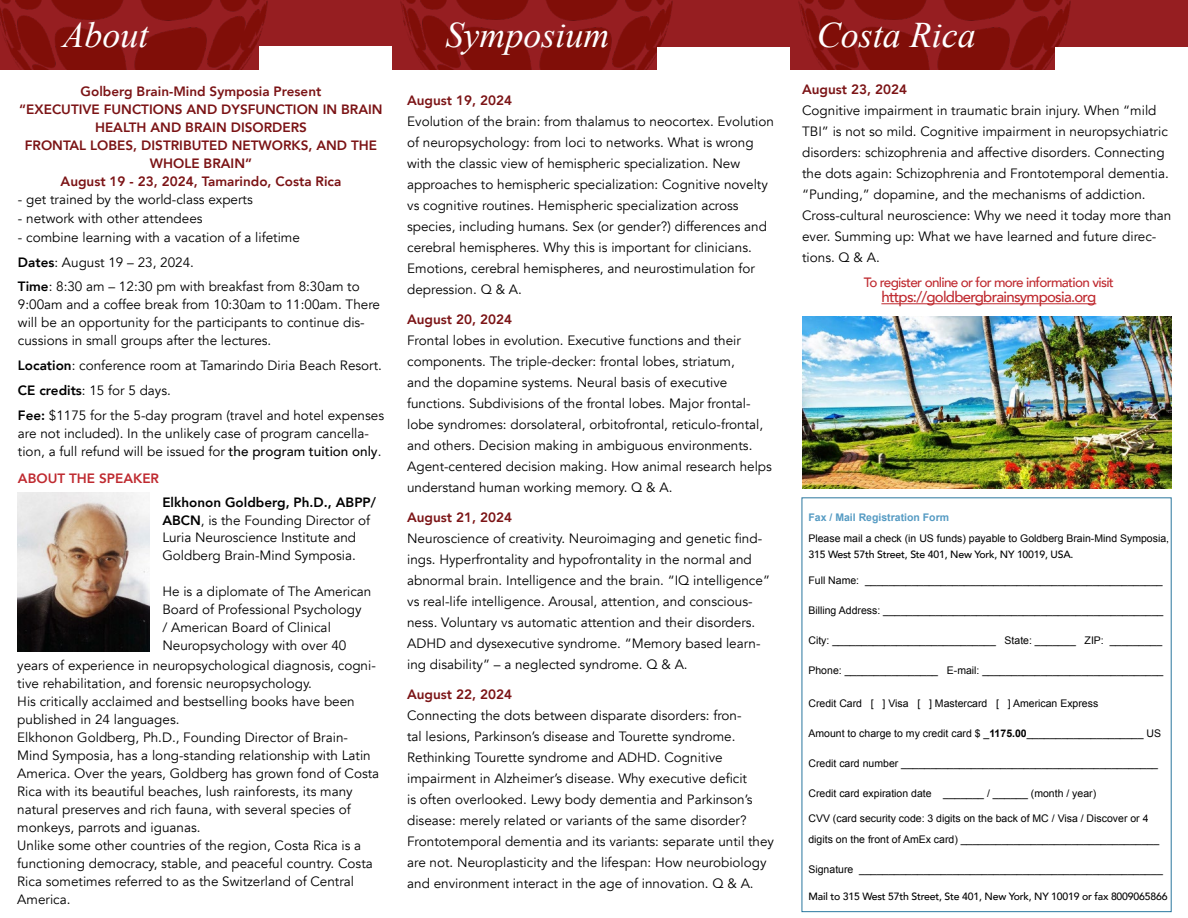
<style>
.page{position:relative;width:1188px;height:918px;background:#fff}
.page>*{position:absolute;margin:0;border:0;box-sizing:border-box;transform-origin:0 0}
.t1{font:italic 36px "Times New Roman";color:#fff}
.t2{font:500 15px "Avenir";letter-spacing:-.05em;color:#bf2a30}
.t3{font:13.5px/21px "Avenir";color:#000}
.t4{font:800 13.5px/18px "Avenir";color:#7b1315;text-align:center}
.t5{font:500 13.5px "Avenir";letter-spacing:-.05em;color:#bf2a30}
.t6{font:800 13.5px "Avenir";color:#bf2a30}
.t7{font:10.5px/21px "Arial";color:#000}
.t8{font:500 10.5px "Avenir";letter-spacing:-.02em;color:#000}
.t9{font:700 10.5px "Arial";color:#559bc3}
.s1{font-weight:800}
.s2{font-weight:500}
.s3{font-weight:700}
</style>
<div class="page">
<img style="left:18px;top:492px;width:132px;height:160px">
<div style="left:0;top:0;width:398px;height:69px;background:#961e21"></div>
<div style="left:388px;top:0;width:412px;height:69px;background:#961e21"></div>
<div style="left:790px;top:0;width:398px;height:69px;background:#961e21"></div>
<img style="left:0;top:0;width:276px;height:69px">
<img style="left:400px;top:0;width:273px;height:69px">
<img style="left:798px;top:0;width:273px;height:69px">
<div style="left:259px;top:47px;width:133px;height:23px;background:#fff"></div>
<div style="left:1056px;top:47px;width:132px;height:24px;background:#fff"></div>
<div style="left:658px;top:47px;width:132px;height:24px;background:#fff"></div>
<hr style="left:881px;top:303px;width:215px;height:1px;background:#bf2a30">
<img style="left:803px;top:317px;width:368px;height:172px">
<h1 class="t1" style="left:62px;top:10px;width:88px">About</h1>
<h1 class="t1" style="left:446px;top:10px;width:165px">Symposium</h1>
<h1 class="t1" style="left:817px;top:10px;width:161px">Costa Rica</h1>
<p class="t4" style="left:19px;top:82px;width:365px">Golberg Brain-Mind Symposia Present<br>“EXECUTIVE FUNCTIONS AND DYSFUNCTION IN BRAIN HEALTH AND BRAIN DISORDERS<br>FRONTAL LOBES, DISTRIBUTED NETWORKS, AND THE WHOLE BRAIN”<br>August 19 - 23, 2024, Tamarindo, Costa Rica</p>
<p class="t3" style="left:18px;top:189px;width:236px">- get trained by the world-class experts</p>
<p class="t3" style="left:18px;top:208px;width:186px">- network with other attendees</p>
<p class="t3" style="left:18px;top:225px;width:343px;line-height:24.8px">- combine learning with a vacation of a lifetime<br><span class="s1">Dates</span>: August 19 – 23, 2024.<br><span class="s1">Time</span>: 8:30 am – 12:30 pm with breakfast from 8:30am to</p>
<p class="t3" style="left:18px;top:296px;width:364px;line-height:18px">9:00am and a coffee break from 10:30am to 11:00am. There will be an opportunity for the participants to continue dis&shy;cussions in small groups after the lectures.</p>
<p class="t3" style="left:18px;top:353px;width:368px;line-height:24.8px"><span class="s1">Location</span>: conference room at Tamarindo Diria Beach Resort.<br><span class="s1">CE credits</span>: 15 for 5 days.<br><span class="s1">Fee:</span> $1175 for the 5-day program (travel and hotel expenses</p>
<p class="t3" style="left:18px;top:424px;width:365px;line-height:18px">are not included). In the unlikely case of program cancella&shy;tion, a full refund will be issued for <span class="s2">the program tuition only</span>.</p>
<p class="t3" style="left:162px;top:493px;width:215px;line-height:18px"><span class="s1">Elkhonon Goldberg, Ph.D., ABPP/ ABCN</span>, is the Founding Director of Luria Neuroscience Institute and Goldberg Brain-Mind Symposia.</p>
<p class="t3" style="left:162px;top:583px;width:211px;line-height:18px">He is a diplomate of The American<br>Board of Professional Psychology<br>/ American Board of Clinical<br>Neuropsychology with over 40</p>
<p class="t6" style="left:18px;top:467px;width:143px">ABOUT THE SPEAKER</p>
<p class="t3" style="left:17px;top:657px;width:364px;line-height:18px">years of experience in neuropsychological diagnosis, cogni&shy;tive rehabilitation, and forensic neuropsychology.<br>His critically acclaimed and bestselling books have been published in 24 languages.<br>Elkhonon Goldberg, Ph.D., Founding Director of Brain-Mind Symposia, has a long-standing relationship with Latin America. Over the years, Goldberg has grown fond of Costa Rica with its beautiful beaches, lush rainforests, its many natural preserves and rich fauna, with several species of monkeys, parrots and iguanas.<br>Unlike some other countries of the region, Costa Rica is a functioning democracy, stable, and peaceful country. Costa Rica sometimes referred to as the Switzerland of Central America.</p>
<p class="t4" style="left:407px;top:91px;width:106px">August 19, 2024</p>
<p class="t3" style="left:407px;top:111px;width:368px">Evolution of the brain: from thalamus to neocortex. Evolution of neuropsychology: from loci to networks. What is wrong with the classic view of hemispheric specialization. New approaches to hemispheric specialization: Cognitive novelty vs cognitive routines. Hemispheric specialization across species, including humans. Sex (or gender?) differences and cerebral hemispheres. Why this is important for clinicians.<br>Emotions, cerebral hemispheres, and neurostimulation for depression. Q &amp; A.</p>
<p class="t4" style="left:407px;top:311px;width:106px">August 20, 2024</p>
<p class="t3" style="left:407px;top:330px;width:366px">Frontal lobes in evolution. Executive functions and their components. The triple-decker: frontal lobes, striatum,<br>and the dopamine systems. Neural basis of executive functions. Subdivisions of the frontal lobes. Major frontal&shy;lobe syndromes: dorsolateral, orbitofrontal, reticulo-frontal, and others. Decision making in ambiguous environments.<br>Agent-centered decision making. How animal research helps understand human working memory. Q &amp; A.</p>
<p class="t4" style="left:407px;top:509px;width:106px">August 21, 2024</p>
<p class="t3" style="left:407px;top:528px;width:364px">Neuroscience of creativity. Neuroimaging and genetic find&shy;ings. Hyperfrontality and hypofrontality in the normal and abnormal brain. Intelligence and the brain. “IQ intelligence” vs real-life intelligence. Arousal, attention, and conscious&shy;ness. Voluntary vs automatic attention and their disorders.<br>ADHD and dysexecutive syndrome. “Memory based learn&shy;ing disability” – a neglected syndrome. Q &amp; A.</p>
<p class="t4" style="left:407px;top:686px;width:106px">August 22, 2024</p>
<p class="t3" style="left:407px;top:705px;width:368px">Connecting the dots between disparate disorders: fron-<br>tal lesions, Parkinson’s disease and Tourette syndrome.<br>Rethinking Tourette syndrome and ADHD. Cognitive impairment in Alzheimer’s disease. Why executive deficit<br>is often overlooked. Lewy body dementia and Parkinson’s disease: merely related or variants of the same disorder?<br>Frontotemporal dementia and its variants: separate until they are not. Neuroplasticity and the lifespan: How neurobiology and environment interact in the age of innovation. Q &amp; A.</p>
<p class="t4" style="left:802px;top:81px;width:106px">August 23, 2024</p>
<p class="t3" style="left:802px;top:100px;width:371px">Cognitive impairment in traumatic brain injury. When “mild TBI” is not so mild. Cognitive impairment in neuropsychiatric disorders: schizophrenia and affective disorders. Connecting the dots again: Schizophrenia and Frontotemporal dementia. “Punding,” dopamine, and the mechanisms of addiction.<br>Cross-cultural neuroscience: Why we need it today more than ever. Summing up: What we have learned and future direc&shy;tions. Q &amp; A.</p>
<p class="t5" style="left:864px;top:271px;width:252px">To register online or for more information visit</p>
<p class="t2" style="left:881px;top:284px;width:216px">https://goldbergbrainsymposia.org</p>
<p class="t9" style="left:808px;top:510px;width:142px">Fax / Mail Registration Form</p>
<p class="t7" style="left:808px;top:528px;width:362px">Please mail a check (in US funds) payable to Goldberg Brain-Mind Symposia,</p>
<p class="t8" style="left:808px;top:545px;width:266px">315 West 57th Street, Ste 401, New York, NY 10019, USA.</p>
<p class="t7" style="left:808px;top:570px;width:356px">Full Name: ___________________________________________________</p>
<p class="t7" style="left:808px;top:600px;width:356px">Billing Address: ________________________________________________</p>
<p class="t7" style="left:808px;top:630px;width:355px">City: ____________________________ State: _______ ZIP: _________</p>
<p class="t7" style="left:808px;top:660px;width:356px">Phone: ________________ E-mail: _______________________________</p>
<p class="t7" style="left:808px;top:693px;width:291px">Credit Card [ ] Visa [ ] Mastercard [ ] American Express</p>
<p class="t7" style="left:808px;top:723px;width:354px">Amount to charge to my credit card $ _<span class="s3">1175.00</span>____________________ US</p>
<p class="t7" style="left:808px;top:753px;width:351px">Credit card number ____________________________________________</p>
<p class="t7" style="left:808px;top:783px;width:289px">Credit card expiration date _______ / ______ (month / year)</p>
<p class="t7" style="left:808px;top:808px;width:352px">CVV (card security code: 3 digits on the back of MC / Visa / Discover or 4 digits on the front of AmEx card) __________________________________</p>
<p class="t7" style="left:808px;top:859px;width:356px">Signature ____________________________________________________</p>
<p class="t8" style="left:808px;top:887px;width:361px">Mail to 315 West 57th Street, Ste 401, New York, NY 10019 or fax 8009065866</p>
</div>
